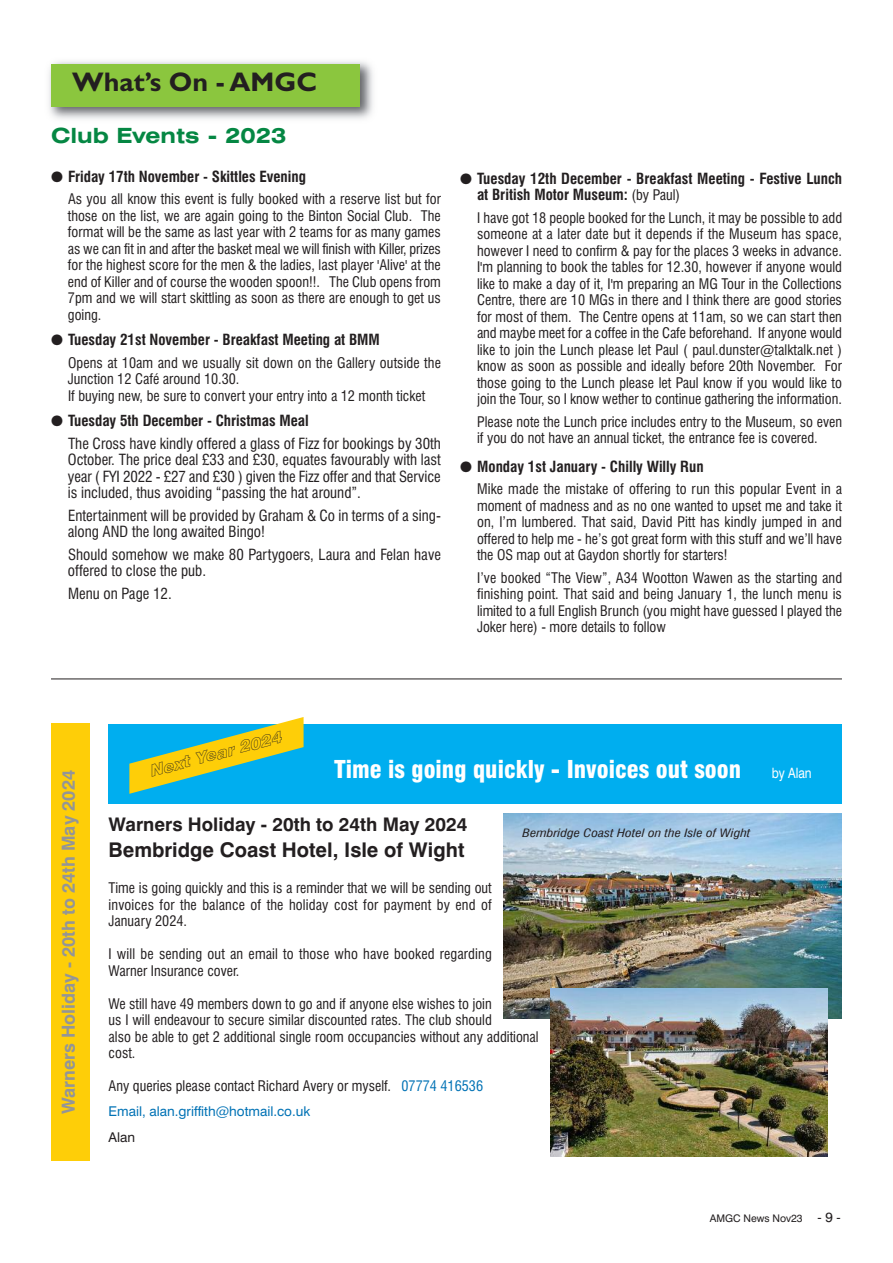
<style>
.page{position:relative;width:893px;height:1263px;background:#fff}
.page>*{position:absolute;margin:0;border:0;box-sizing:border-box;transform-origin:0 0}
.t1{font:700 27px "Gill Sans";color:#231f20}
.t2{font:900 condensed 24px "Swiss 721 BT";color:#fff}
.t3{font:700 expanded 21px "Swiss 721 BT";color:#058743}
.t4{font:700 20.25px "Swiss 721 BT";color:#231f20}
.t5{font:700 18.75px "Swiss 721 BT";color:#231f20}
.t6{font:700 18px "Swiss 721 BT";color:#939598}
.t7{font:italic 16.5px "Swiss 721 BT Black Outline";color:#231f20}
.t8{font:condensed 15px/16.5px "Swiss 721 BT";color:#231f20}
.t9{font:700 condensed 15px/16.5px "Swiss 721 BT";color:#231f20}
.t10{font:condensed 14.25px/16.5px "Swiss 721 BT";color:#231f20;text-align:justify}
.t11{font:14.25px "Swiss 721 BT";color:#fff;scale:.84 1}
.t12{font:13.5px "Swiss 721 BT";color:#0072b5}
.t13{font:13.5px "Swiss 721 BT";color:#231f20}
.t14{font:italic condensed 11.25px "Swiss 721 BT";color:#231f20;scale:1.22 1}
.t15{font:10.5px "Swiss 721 BT";color:#231f20}
.s1{font-weight:700}
.s2{font-weight:400;font-size:14.25px}
.s3{color:#0072b5}
.s4{font-size:13.5px}
</style>
<div class="page">
<img style="left:49px;top:61px;width:324px;height:58px">
<div style="left:51px;top:64px;width:308px;height:42px;background:#8bc63e"></div>
<div style="left:109px;top:724px;width:733px;height:80px;background:#00aeef"></div>
<img style="left:504px;top:814px;width:338px;height:205px">
<img style="left:551px;top:988px;width:276px;height:168px">
<svg style="left:129px;top:717px;width:175px;height:77px"></svg>
<div style="left:51px;top:723px;width:38px;height:438px;background:#fece08"></div>
<hr style="left:51px;top:678px;width:791px;height:1px;background:#231f20">
<h1 class="t1" style="left:72px;top:72px;width:246px">What’s On - AMGC</h1>
<h3 class="t3" style="left:51px;top:128px;width:237px">Club Events - 2023</h3>
<p class="t9" style="left:51px;top:169px;width:257px">● Friday 17th November - Skittles Evening</p>
<p class="t10" style="left:68px;top:192px;width:375px">As you all know this event is fully booked with a reserve list but for those on the list, we are again going to the Binton Social Club. The format will be the same as last year with 2 teams for as many games as we can fit in and after the basket meal we will finish with Killer, prizes for the highest score for the men &amp; the ladies, last player 'Alive' at the end of Killer and of course the wooden spoon!!. The Club opens from 7pm and we will start skittling as soon as there are enough to get us going.</p>
<p class="t9" style="left:51px;top:333px;width:330px">● Tuesday 21st November - Breakfast Meeting at BMM</p>
<p class="t10" style="left:68px;top:355px;width:375px;text-align:left">Opens at 10am and we usually sit down on the Gallery outside the<br>Junction 12 Café around 10.30.<br>If buying new, be sure to convert your entry into a 12 month ticket</p>
<p class="t8" style="left:68px;top:411px;width:374px;line-height:22.5px;text-indent:-17px">● <span class="s1">Tuesday 5th December - Christmas Meal<br></span>The Cross have kindly offered a glass of Fizz for bookings by 30th</p>
<p class="t8" style="left:68px;top:453px;width:374px;text-align:justify">October. The price deal £33 and £30, equates favourably with last year ( FYI 2022 - £27 and £30 ) given the Fizz offer and that Service is included, thus avoiding “passing the hat around”.</p>
<p class="t8" style="left:68px;top:508px;width:375px">Entertainment will be provided by Graham &amp; Co in terms of a sing&shy;along AND the long awaited Bingo!</p>
<p class="t8" style="left:68px;top:547px;width:375px">Should somehow we make 80 Partygoers, Laura and Felan have offered to close the pub.</p>
<p class="t8" style="left:68px;top:586px;width:105px">Menu on Page 12.</p>
<p class="t9" style="left:477px;top:171px;width:367px;text-indent:-17px">● Tuesday 12th December - Breakfast Meeting - Festive Lunch at British Motor Museum: <span class="s2">(by Paul)</span></p>
<p class="t10" style="left:477px;top:210px;width:367px">I have got 18 people booked for the Lunch, it may be possible to add someone at a later date but it depends if the Museum has space, however I need to confirm &amp; pay for the places 3 weeks in advance.<br>I'm planning to book the tables for 12.30, however if anyone would like to make a day of it, I'm preparing an MG Tour in the Collections Centre, there are 10 MGs in there and I think there are good stories for most of them. The Centre opens at 11am, so we can start then and maybe meet for a coffee in the Cafe beforehand. If anyone would like to join the Lunch please let Paul ( paul.dunster@talktalk.net ) know as soon as possible and ideally before 20th November. For those going to the Lunch please let Paul know if you would like to join the Tour, so I know wether to continue gathering the information.</p>
<p class="t10" style="left:477px;top:414px;width:367px">Please note the Lunch price includes entry to the Museum, so even if you do not have an annual ticket, the entrance fee is covered.</p>
<p class="t9" style="left:460px;top:459px;width:245px">● Monday 1st January - Chilly Willy Run</p>
<p class="t10" style="left:477px;top:482px;width:367px">Mike made the mistake of offering to run this popular Event in a moment of madness and as no one wanted to upset me and take it on, I’m lumbered. That said, David Pitt has kindly jumped in and offered to help me - he’s got great form with this stuff and we’ll have the OS map out at Gaydon shortly for starters!</p>
<p class="t10" style="left:477px;top:570px;width:367px">I’ve booked “The View”, A34 Wootton Wawen as the starting and finishing point. That said and being January 1, the lunch menu is limited to a full English Brunch (you might have guessed I played the Joker here) - more details to follow</p>
<p class="t6" style="left:62px;top:1114px;width:346px;rotate:-90deg">Warners Holiday - 20th to 24th May 2024</p>
<p class="t7" style="left:148px;top:766px;width:137px;rotate:-15deg">Next Year 2024</p>
<h2 class="t2" style="left:334px;top:760px;width:408px">Time is going quickly - Invoices out soon</h2>
<p class="t11" style="left:772px;top:768px;width:49px">by Alan</p>
<h3 class="t5" style="left:109px;top:817px;width:360px">Warners Holiday - 20th to 24th May 2024</h3>
<h3 class="t4" style="left:109px;top:843px;width:357px">Bembridge Coast Hotel, Isle of Wight</h3>
<p class="t10" style="left:109px;top:881px;width:385px">Time is going quickly and this is a reminder that we will be sending out invoices for the balance of the holiday cost for payment by end of January 2024.</p>
<p class="t10" style="left:109px;top:947px;width:385px">I will be sending out an email to those who have booked regarding<br>Warner Insurance cover.</p>
<p class="t10" style="left:109px;top:996px;width:432px;text-align:left">We still have 49 members down to go and if anyone else wishes to join<br>us I will endeavour to secure similar discounted rates. The club should<br>also be able to get 2 additional single room occupancies without any additional cost.</p>
<p class="t10" style="left:109px;top:1079px;width:376px">Any queries please contact Richard Avery or myself. <span class="s3">07774 416536</span></p>
<p class="t12" style="left:109px;top:1107px;width:203px">Email, alan.griffith@hotmail.co.uk</p>
<p class="t13" style="left:109px;top:1132px;width:28px">Alan</p>
<p class="t14" style="left:522px;top:828px;width:188px">Bembridge Coast Hotel on the Isle of Wight</p>
<p class="t15" style="left:710px;top:1214px;width:132px">AMGC News Nov23 <span class="s4">- 9 -</span></p>
</div>
